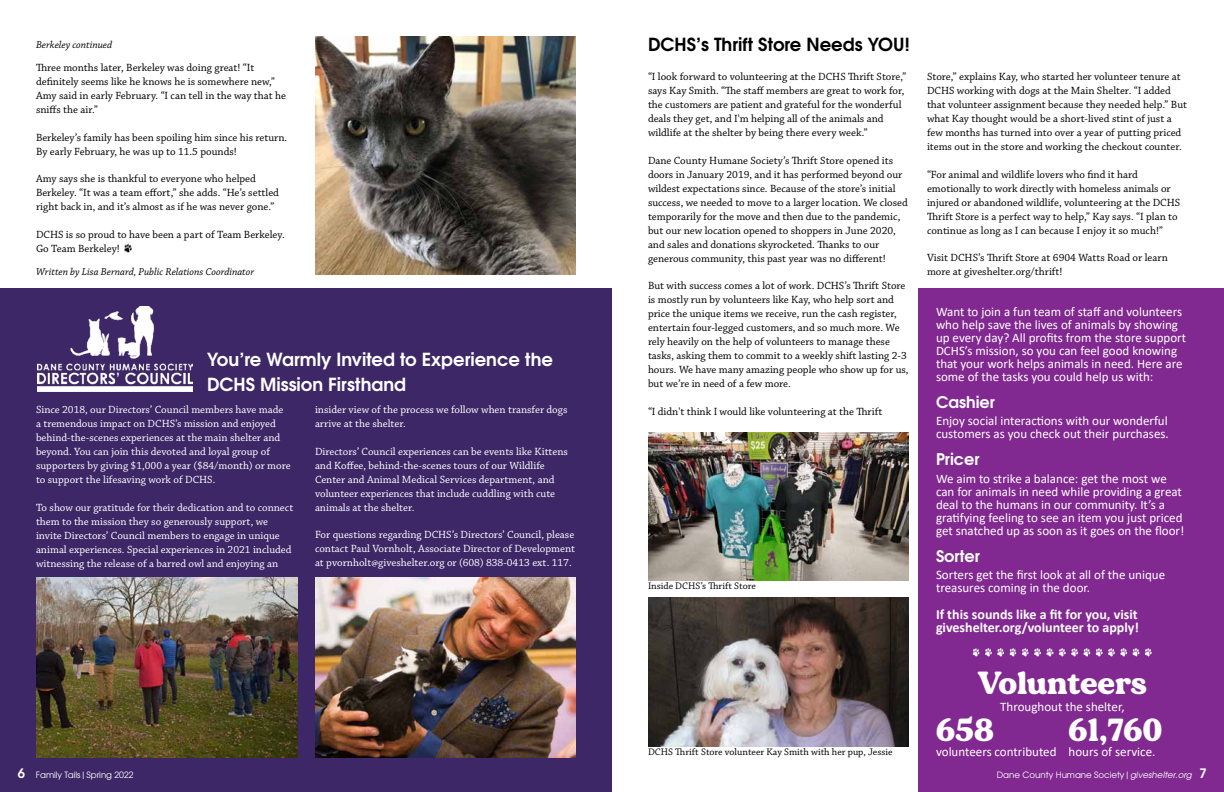
<style>
.page{position:relative;width:1224px;height:792px;background:#fff}
.page>*{position:absolute;margin:0;border:0;box-sizing:border-box;transform-origin:0 0}
.t1{font:32px "MADE Dillan";color:#fff}
.t2{font:700 18px/26px "Te X Gyre Adventor";color:#fff}
.t3{font:700 18px "Te X Gyre Adventor";color:#000}
.t4{font:700 16px "Te X Gyre Adventor";color:#fff}
.t5{font:700 14px/13px "Calibri";color:#fff}
.t6{font:13px/13px "Calibri";color:#fff}
.t7{font:11px/14px "Chaparral Pro";color:#000}
.t8{font:11px/14px "Chaparral Pro";color:#fff}
.t9{font:italic 10.5px "Chaparral Pro";color:#000}
.t10{font:10px "Chaparral Pro";color:#000}
.t11{font:8.7px "Te X Gyre Adventor";color:#fff}
.s1{font-weight:700;font-size:13px}
.s2{font-style:italic}
</style>
<div class="page">
<div style="left:918px;top:288px;width:306px;height:504px;background:#812990"></div>
<img style="left:972px;top:648px;width:180px;height:8px">
<img style="left:648px;top:598px;width:261px;height:148px">
<img style="left:648px;top:432px;width:261px;height:148px">
<img style="left:315px;top:36px;width:261px;height:238px">
<svg style="left:124px;top:244px;width:8px;height:8px"></svg>
<div style="left:0;top:288px;width:612px;height:504px;background:#3d2767"></div>
<img style="left:36px;top:577px;width:261px;height:180px">
<img style="left:315px;top:577px;width:261px;height:180px">
<img style="left:38px;top:306px;width:154px;height:86px">
<p class="t9" style="left:36px;top:39px;width:78px">Berkeley continued</p>
<p class="t7" style="left:36px;top:61px;width:252px">Three months later, Berkeley was doing great! “It definitely seems like he knows he is somewhere new,” Amy said in early February. “I can tell in the way that he sniffs the air.”</p>
<p class="t7" style="left:36px;top:130px;width:253px">Berkeley’s family has been spoiling him since his return.<br>By early February, he was up to 11.5 pounds!</p>
<p class="t7" style="left:36px;top:172px;width:245px">Amy says she is thankful to everyone who helped<br>Berkeley. “It was a team effort,” she adds. “He’s settled right back in, and it’s almost as if he was never gone.”</p>
<p class="t7" style="left:36px;top:227px;width:250px">DCHS is so proud to have been a part of Team Berkeley.<br>Go Team Berkeley!</p>
<p class="t9" style="left:36px;top:265px;width:220px">Written by Lisa Bernard, Public Relations Coordinator</p>
<h2 class="t2" style="left:207px;top:344px;width:348px">You’re Warmly Invited to Experience the<br>DCHS Mission Firsthand</h2>
<p class="t8" style="left:36px;top:403px;width:256px">Since 2018, our Directors’ Council members have made a tremendous impact on DCHS’s mission and enjoyed behind-the-scenes experiences at the main shelter and beyond. You can join this devoted and loyal group of supporters by giving $1,000 a year ($84/month) or more to support the lifesaving work of DCHS.</p>
<p class="t8" style="left:36px;top:501px;width:259px">To show our gratitude for their dedication and to connect them to the mission they so generously support, we invite Directors’ Council members to engage in unique animal experiences. Special experiences in 2021 included witnessing the release of a barred owl and enjoying an</p>
<p class="t8" style="left:315px;top:403px;width:254px">insider view of the process we follow when transfer dogs arrive at the shelter.</p>
<p class="t8" style="left:315px;top:445px;width:254px">Directors’ Council experiences can be events like Kittens and Koffee, behind-the-scenes tours of our Wildlife Center and Animal Medical Services department, and volunteer experiences that include cuddling with cute animals at the shelter.</p>
<p class="t8" style="left:315px;top:528px;width:262px;text-align:justify">For questions regarding DCHS’s Directors’ Council, please contact Paul Vornholt, Associate Director of Development at pvornholt@giveshelter.org or (608) 838-0413 ext. 117.</p>
<h2 class="t3" style="left:648px;top:28px;width:263px">DCHS’s Thrift Store Needs YOU!</h2>
<p class="t7" style="left:648px;top:70px;width:260px">“I look forward to volunteering at the DCHS Thrift Store,” says Kay Smith. “The staff members are great to work for, the customers are patient and grateful for the wonderful deals they get, and I'm helping all of the animals and wildlife at the shelter by being there every week.”</p>
<p class="t7" style="left:648px;top:154px;width:261px">Dane County Humane Society’s Thrift Store opened its doors in January 2019, and it has performed beyond our wildest expectations since. Because of the store’s initial success, we needed to move to a larger location. We closed temporarily for the move and then due to the pandemic, but our new location opened to shoppers in June 2020, and sales and donations skyrocketed. Thanks to our generous community, this past year was no different!</p>
<p class="t7" style="left:648px;top:279px;width:262px">But with success comes a lot of work. DCHS’s Thrift Store is mostly run by volunteers like Kay, who help sort and price the unique items we receive, run the cash register, entertain four-legged customers, and so much more. We rely heavily on the help of volunteers to manage these tasks, asking them to commit to a weekly shift lasting 2-3 hours. We have many amazing people who show up for us, but we’re in need of a few more.</p>
<p class="t7" style="left:648px;top:405px;width:236px">“I didn't think I would like volunteering at the Thrift</p>
<p class="t10" style="left:648px;top:580px;width:109px">Inside DCHS’s Thrift Store</p>
<p class="t10" style="left:648px;top:746px;width:246px">DCHS Thrift Store volunteer Kay Smith with her pup, Jessie</p>
<p class="t7" style="left:927px;top:70px;width:262px">Store,” explains Kay, who started her volunteer tenure at DCHS working with dogs at the Main Shelter. “I added that volunteer assignment because they needed help.” But what Kay thought would be a short-lived stint of just a few months has turned into over a year of putting priced items out in the store and working the checkout counter.</p>
<p class="t7" style="left:927px;top:168px;width:255px">“For animal and wildlife lovers who find it hard emotionally to work directly with homeless animals or injured or abandoned wildlife, volunteering at the DCHS Thrift Store is a perfect way to help,” Kay says. “I plan to continue as long as I can because I enjoy it so much!”</p>
<p class="t7" style="left:927px;top:251px;width:242px">Visit DCHS’s Thrift Store at 6904 Watts Road or learn more at giveshelter.org/thrift!</p>
<p class="t6" style="left:936px;top:305px;width:252px">Want to join a fun team of staff and volunteers who help save the lives of animals by showing up every day? All profits from the store support DCHS’s mission, so you can feel good knowing that your work helps animals in need. Here are some of the tasks you could help us with:</p>
<h3 class="t4" style="left:936px;top:388px;width:60px">Cashier</h3>
<p class="t6" style="left:936px;top:414px;width:234px">Enjoy social interactions with our wonderful customers as you check out their purchases.</p>
<h3 class="t4" style="left:936px;top:445px;width:45px">Pricer</h3>
<p class="t6" style="left:936px;top:472px;width:250px">We aim to strike a balance: get the most we can for animals in need while providing a great deal to the humans in our community. It’s a gratifying feeling to see an item you just priced get snatched up as soon as it goes on the floor!</p>
<h3 class="t4" style="left:936px;top:542px;width:45px">Sorter</h3>
<p class="t6" style="left:936px;top:568px;width:231px">Sorters get the first look at all of the unique treasures coming in the door.</p>
<p class="t5" style="left:936px;top:607px;width:205px">If this sounds like a fit for you, visit giveshelter.org/volunteer to apply!</p>
<h1 class="t1" style="left:978px;top:662px;width:170px">Volunteers</h1>
<p class="t6" style="left:1000px;top:700px;width:126px">Throughout the shelter,</p>
<h1 class="t1" style="left:936px;top:710px;width:59px">658</h1>
<p class="t6" style="left:936px;top:745px;width:122px">volunteers contributed</p>
<h1 class="t1" style="left:1069px;top:710px;width:95px">61,760</h1>
<p class="t6" style="left:1069px;top:745px;width:88px">hours of service.</p>
<p class="t11" style="left:18px;top:768px;width:117px"><span class="s1">6</span> Family Tails|Spring 2022</p>
<p class="t11" style="left:997px;top:768px;width:211px">Dane County Humane Society|<span class="s2">giveshelter.org</span> <span class="s1">7</span></p>
</div>
